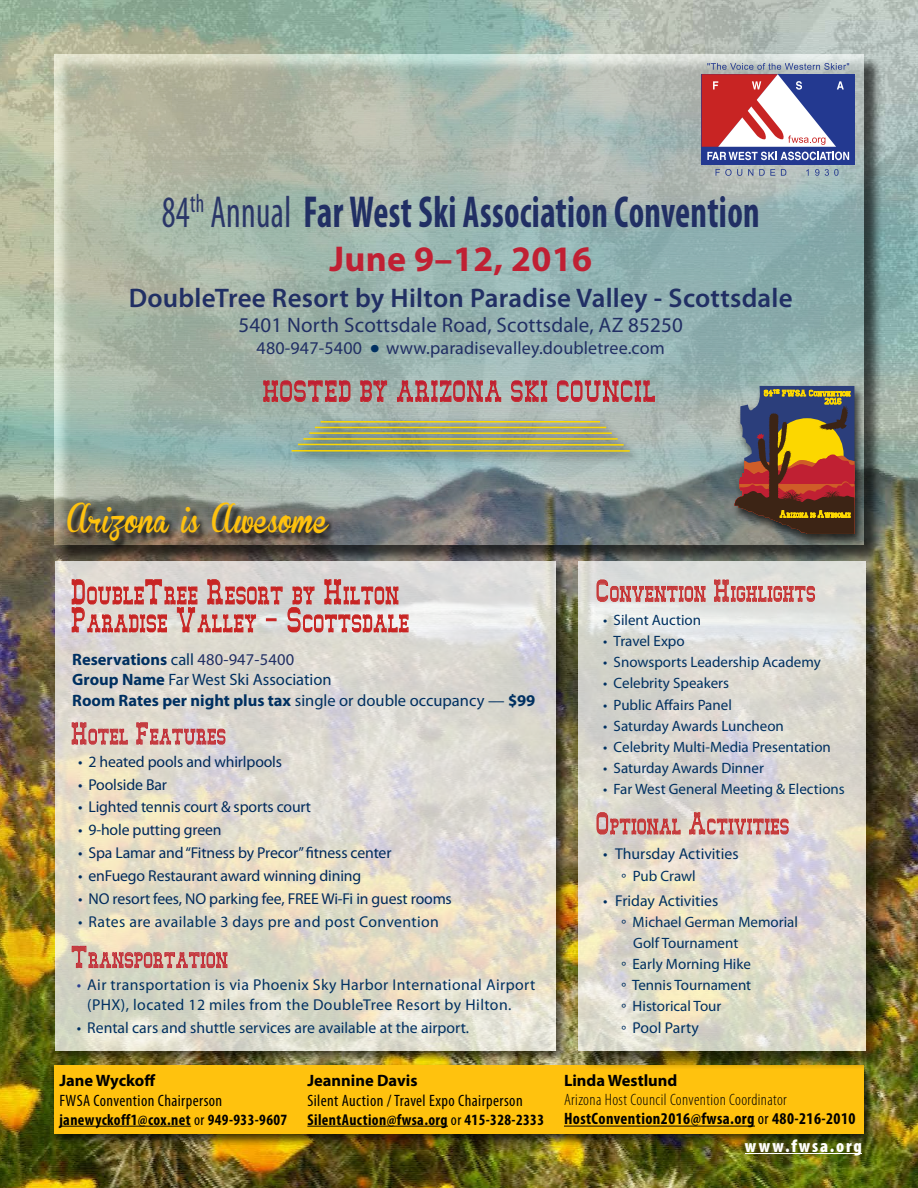
<style>
.page{position:relative;width:918px;height:1188px;background:#fff}
.page>*{position:absolute;margin:0;border:0;box-sizing:border-box;transform-origin:0 0}
.t1{font:700 condensed 45px "Myriad Pro";letter-spacing:.01em;color:#212f64;scale:.8 1}
.t2{font:700 36px "Myriad Pro";letter-spacing:.01em;color:#c02033}
.t3{font:36px "Myriad Pro";color:#003061}
.t4{font:28.05px "Brannboll Fet";color:#ffc20e;scale:.91 1}
.t5{font:600 27px "Myriad Pro";letter-spacing:.01em;color:#212f64}
.t6{font:25.2px "Slimmer Pickens S Si";letter-spacing:.01em;color:#c02033;scale:.83 1}
.t7{font:21px/27.9px "Slimmer Pickens S Si";color:#c82423;scale:.8 1}
.t8{font:21px "Myriad Pro";letter-spacing:.01em;color:#212f64}
.t9{font:18.3px "Slimmer Pickens S Si";color:#c53d3f;scale:.8 1}
.t10{font:18px "Myriad Pro";letter-spacing:.01em;color:#212f64}
.t11{font:900 condensed 18px "Myriad Pro";letter-spacing:.1em;color:#fff}
.t12{font:16.5px/20.7px "Myriad Pro";color:#003061}
.t13{font:300 condensed 16.5px/19.8px "Myriad Pro";letter-spacing:.025em;color:#000}
.t14{font:condensed 16.5px "Myriad Pro";letter-spacing:.025em;color:#000}
.t15{font:700 16.5px "Myriad Pro";color:#000}
.t16{font:15.75px "Myriad Pro";letter-spacing:-.01em;color:#002a5c}
.t17{font:15.75px/19.8px "Myriad Pro";letter-spacing:.02em;color:#003061}
.t18{font:15.75px "Myriad Pro";color:#003061}
.t19{font:700 condensed 15.75px "Myriad Pro";letter-spacing:.025em;color:#000}
.t20{font:15px "Myriad Pro";color:#003061}
.s1{font-weight:400;color:#2a3668}
.s2{font-size:30px}
.s3{font-weight:700}
.s4{color:#212f64}
.s5{font-size:26.25px}
.s6{color:#003061}
.s7{color:#2e4093}
.s8{font-weight:400}
.s9{color:#003767}
</style>
<div class="page">
<img style="left:0;top:0;width:918px;height:1188px">
<div style="left:50px;top:1062px;width:827px;height:85px;background:#000;opacity:.75"></div>
<div style="left:54px;top:1066px;width:810px;height:68px;background:#ffc20e"></div>
<div style="left:56px;top:56px;width:827px;height:508px;background:#000;opacity:.64"></div>
<img style="left:54px;top:54px;width:810px;height:490px">
<div style="left:702px;top:74px;width:153px;height:90px;background:#233990"></div>
<svg style="left:716px;top:169px;width:26px;height:7px"></svg>
<svg style="left:748px;top:169px;width:5px;height:7px"></svg>
<svg style="left:759px;top:169px;width:16px;height:7px"></svg>
<svg style="left:781px;top:169px;width:5px;height:7px"></svg>
<svg style="left:806px;top:169px;width:3px;height:7px"></svg>
<svg style="left:815px;top:169px;width:4px;height:7px"></svg>
<svg style="left:825px;top:169px;width:14px;height:7px"></svg>
<svg style="left:702px;top:63px;width:147px;height:97px"></svg>
<div style="left:730px;top:384px;width:136px;height:164px;background:#000;opacity:.75"></div>
<svg style="left:735px;top:386px;width:119px;height:4px"></svg>
<svg style="left:735px;top:390px;width:119px;height:144px;background:#7e573c"></svg>
<hr style="left:745px;top:1153px;width:117px;height:1px;background:#fff">
<hr style="left:564px;top:1126px;width:191px;height:1px;background:#000">
<hr style="left:59px;top:1126px;width:132px;height:1px;background:#000">
<div style="left:288px;top:417px;width:354px;height:48px;background:#000;opacity:.75"></div>
<hr style="left:321px;top:421px;width:279px;height:2px;background:#fcd700">
<hr style="left:315px;top:427px;width:291px;height:1px;background:#fcd700">
<hr style="left:309px;top:432px;width:303px;height:2px;background:#fcd700">
<hr style="left:303px;top:438px;width:315px;height:2px;background:#fcd700">
<hr style="left:298px;top:444px;width:326px;height:2px;background:#fcd700">
<hr style="left:292px;top:450px;width:338px;height:2px;background:#fcd700">
<svg style="left:263px;top:380px;width:88px;height:22px;background:#ab857e"></svg>
<svg style="left:360px;top:380px;width:27px;height:22px"></svg>
<svg style="left:397px;top:380px;width:104px;height:22px;background:#b38b89"></svg>
<svg style="left:511px;top:380px;width:36px;height:22px"></svg>
<svg style="left:557px;top:380px;width:98px;height:22px;background:#b2908e"></svg>
<div style="left:68px;top:504px;width:270px;height:46px;background:#000;opacity:.75"></div>
<div style="left:55px;top:559px;width:514px;height:504px;background:#000;opacity:.75"></div>
<svg style="left:55px;top:562px;width:500px;height:489px;background:#dfdace"></svg>
<div style="left:580px;top:563px;width:304px;height:507px;background:#000;opacity:.75"></div>
<svg style="left:578px;top:562px;width:288px;height:489px;background:#dedad0"></svg>
<svg style="left:597px;top:580px;width:109px;height:22px;background:#d4a2a1"></svg>
<svg style="left:714px;top:580px;width:101px;height:22px;background:#d7a39f"></svg>
<svg style="left:597px;top:813px;width:84px;height:22px;background:#cf9c98"></svg>
<svg style="left:689px;top:812px;width:100px;height:23px;background:#d9a7a2"></svg>
<svg style="left:72px;top:579px;width:337px;height:54px;background:#d6b1ae"></svg>
<svg style="left:72px;top:722px;width:56px;height:23px"></svg>
<svg style="left:136px;top:722px;width:90px;height:23px;background:#d5a5a6"></svg>
<svg style="left:72px;top:946px;width:156px;height:22px;background:#d2a098"></svg>
<hr style="left:307px;top:1126px;width:141px;height:1px;background:#000">
<h1 class="t1" style="left:162px;top:184px;width:749px"><span class="s1">84</span><sup>th</sup> <span class="s1">Annual</span> Far West Ski Association Convention</h1>
<h2 class="t2" style="left:329px;top:235px;width:264px">June 9–12, 2016</h2>
<h3 class="t5" style="left:129px;top:281px;width:666px">DoubleTree Resort by Hilton Paradise Valley - Scottsdale</h3>
<h3 class="t8" style="left:239px;top:314px;width:446px">5401 North Scottsdale Road, Scottsdale, AZ 85250</h3>
<p class="t10" style="left:257px;top:338px;width:107px">480-947-5400</p>
<p class="t10" style="left:386px;top:338px;width:280px">www.paradisevalley.doubletree.com</p>
<h2 class="t3" style="left:370px;top:327px;width:12px">•</h2>
<h3 class="t6" style="left:264px;top:378px;width:476px">HOSTED BY ARIZONA SKI COUNCIL</h3>
<h3 class="t4" style="left:68px;top:505px;width:288px">Arizona is Awesome</h3>
<h3 class="t7" style="left:72px;top:582px;width:424px"><span class="s2">D</span>OUBLE<span class="s2">T</span> REE <span class="s2">R</span> ESORT BY <span class="s2">H</span>ILTON<br><span class="s2">P</span> ARADISE <span class="s2">V</span> ALLEY <span class="s2">– S</span> COTTSDALE</h3>
<p class="t12" style="left:72px;top:649px;width:465px"><span class="s3">Reservations</span> call <span class="s4">480-947-5400<br></span><span class="s3">Group Name</span> Far West Ski Association<br><span class="s3">Room Rates per night plus tax</span> single or double occupancy — <span class="s3">$99</span></p>
<p class="t9" style="left:72px;top:727px;width:195px"><span class="s5">H</span>OTEL <span class="s5">F</span>EATURES</p>
<p class="t16" style="left:78px;top:753px;width:205px"><span class="s6">•</span> 2 heated pools and whirlpools</p>
<p class="t16" style="left:78px;top:776px;width:90px">• Poolside Bar</p>
<p class="t16" style="left:78px;top:799px;width:234px">• Lighted tennis court &amp; sports court</p>
<p class="t16" style="left:78px;top:821px;width:145px">• 9-hole putting green</p>
<p class="t16" style="left:78px;top:844px;width:315px">• Spa Lamar and “Fitness by Precor” fitness center</p>
<p class="t16" style="left:78px;top:867px;width:285px">• enFuego Restaurant award winning dining</p>
<p class="t16" style="left:78px;top:890px;width:375px">• NO resort fees, NO parking fee, FREE Wi-Fi in guest rooms</p>
<p class="t17" style="left:78px;top:912px;width:362px">• Rates are available 3 days pre and post Convention</p>
<p class="t9" style="left:72px;top:951px;width:198px"><span class="s5">T</span> RANSPORTATION</p>
<p class="t17" style="left:87px;top:975px;width:450px;text-indent:-11px"><span class="s7">•</span> Air transportation is via Phoenix Sky Harbor International Airport (PHX), located 12 miles from the DoubleTree Resort by Hilton.</p>
<p class="t18" style="left:77px;top:1019px;width:394px">• Rental cars and shuttle services are available at the airport.</p>
<p class="t15" style="left:307px;top:1070px;width:112px">Jeannine Davis</p>
<p class="t14" style="left:307px;top:1090px;width:217px">Silent Auction / Travel Expo Chairperson</p>
<p class="t19" style="left:307px;top:1110px;width:238px">SilentAuction@fwsa.org <span class="s8">or</span> 415-328-2333</p>
<p class="t15" style="left:59px;top:1070px;width:97px">Jane Wyckoff</p>
<p class="t14" style="left:59px;top:1090px;width:164px">FWSA Convention Chairperson</p>
<p class="t19" style="left:59px;top:1110px;width:229px">janewyckoff1@cox.net <span class="s8">or</span> 949-933-9607</p>
<p class="t9" style="left:597px;top:585px;width:276px"><span class="s5">C</span>ONVENTION <span class="s5">H</span>IGHLIGHTS</p>
<p class="t20" style="left:603px;top:612px;width:100px">• Silent Auction</p>
<p class="t20" style="left:603px;top:633px;width:83px">• Travel Expo</p>
<p class="t20" style="left:603px;top:654px;width:219px">• Snowsports Leadership Academy</p>
<p class="t20" style="left:603px;top:675px;width:128px">• Celebrity Speakers</p>
<p class="t20" style="left:603px;top:696px;width:130px">• Public Affairs Panel</p>
<p class="t20" style="left:603px;top:717px;width:182px">• Saturday Awards Luncheon</p>
<p class="t20" style="left:603px;top:738px;width:229px">• Celebrity Multi-Media Presentation</p>
<p class="t20" style="left:603px;top:759px;width:162px">• Saturday Awards Dinner</p>
<p class="t20" style="left:603px;top:781px;width:243px">• Far West General Meeting &amp; Electio<span class="s9">ns</span></p>
<p class="t9" style="left:597px;top:817px;width:243px"><span class="s5">O</span> PTIONAL <span class="s5">A</span> CTIVITIES</p>
<p class="t18" style="left:603px;top:845px;width:137px">• Thursday Activities</p>
<p class="t20" style="left:622px;top:868px;width:76px">° Pub Crawl</p>
<p class="t18" style="left:603px;top:892px;width:117px">• Friday Activities</p>
<p class="t20" style="left:621px;top:914px;width:178px">° Michael German Memorial</p>
<p class="t20" style="left:633px;top:935px;width:107px">Golf Tournament</p>
<p class="t20" style="left:621px;top:956px;width:131px">° Early Morning Hike</p>
<p class="t20" style="left:621px;top:977px;width:131px">° Tennis Tournament</p>
<p class="t20" style="left:621px;top:998px;width:101px">° Historical Tour</p>
<p class="t18" style="left:621px;top:1019px;width:79px"><sub>°</sub> Pool Party</p>
<p class="t15" style="left:564px;top:1070px;width:115px">Linda Westlund</p>
<p class="t13" style="left:564px;top:1089px;width:293px">Arizona Host Council Convention Coordinator<br><span class="s3">HostConvention2016@fwsa.org</span> <span class="s8">or</span> <span class="s3">480-216-2010</span></p>
<p class="t11" style="left:745px;top:1134px;width:118px">www.fwsa.org</p>
</div>
